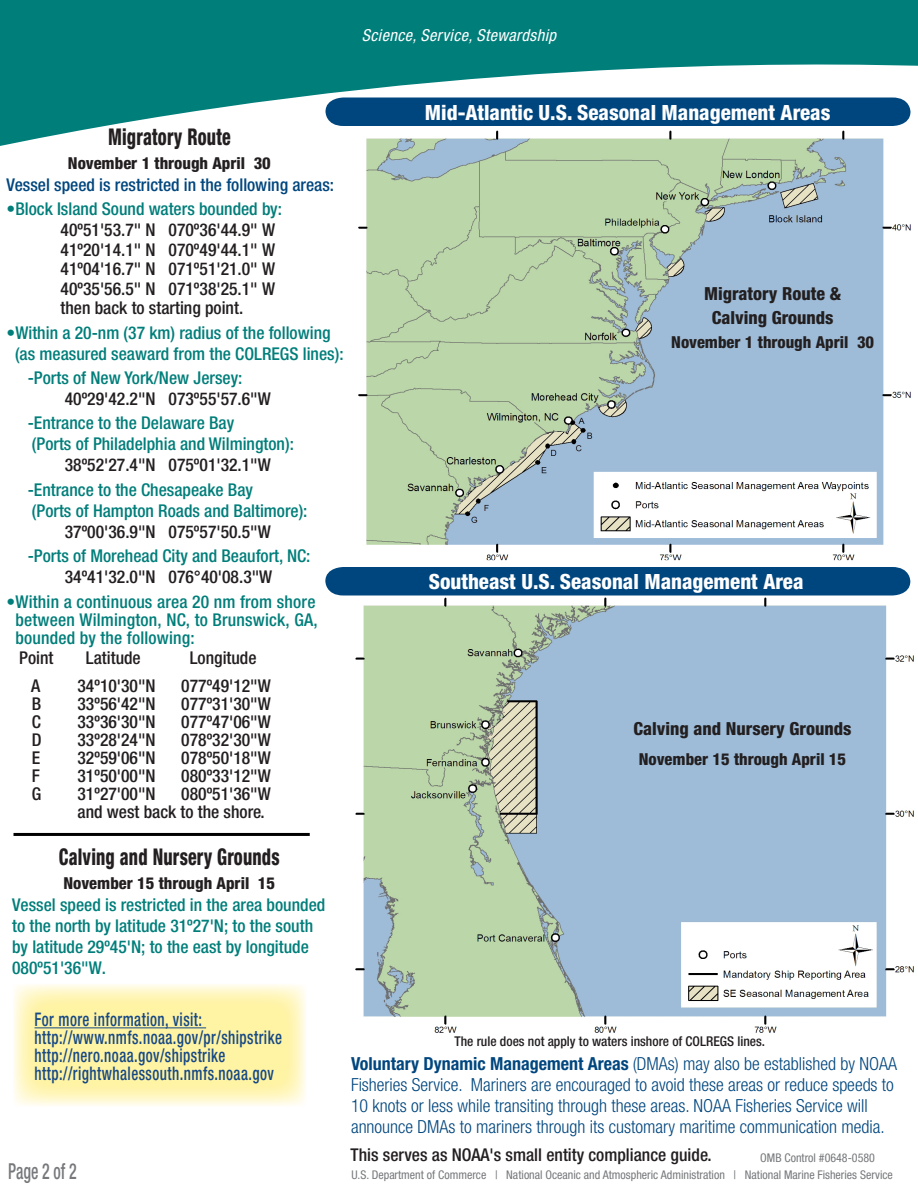
<style>
.page{position:relative;width:918px;height:1188px;background:#fff}
.page>*{position:absolute;margin:0;border:0;box-sizing:border-box;transform-origin:0 0}
.subhead{font:800 condensed 23.1px "Helvetica Neue LT Std";color:#231f20;scale:.77 1}
.subhead-2{font:500 condensed 22.05px "Helvetica Neue LT Std";color:#76787b;scale:.72 1}
.t1{font:800 condensed 21px "Helvetica Neue LT Std";letter-spacing:.005em;color:#fffeff}
.t2{font:500 condensed 18.75px/18px "Helvetica Neue LT Std";letter-spacing:.03em;color:#154884;scale:.8 1}
.subhead-3{font:300 condensed 18px "Helvetica Neue LT Std";color:#00467e}
.INTRO{font:800 condensed 18px "Helvetica Neue LT Std";color:#231f20}
.subhead-4{font:500 condensed 17.7px/21px "Helvetica Neue LT Std";color:#007e7a;text-align:center}
.body2{font:500 condensed 17.7px/21px "Helvetica Neue LT Std";color:#007e7a}
.INTRO-2{font:500 condensed 17.7px "Helvetica Neue LT Std";color:#231f20}
.body2-2{font:500 condensed 17.7px "Helvetica Neue LT Std";color:#231f20}
.subhead-5{font:500 condensed 17.7px "Helvetica Neue LT Std";color:#231f20}
.subhead-6{font:500 condensed 17.7px "Helvetica Neue LT Std";color:#00467e}
.INTRO-3{font:800 condensed 16.5px "Helvetica Neue LT Std";color:#231f20}
.t3{font:italic condensed 16.5px "Helvetica Neue LT Std";letter-spacing:.025em;color:#fff}
.t4{font:500 condensed 13.5px "Helvetica Neue LT Std";color:#231f20}
.t5{font:condensed 12px "Helvetica Neue LT Std";color:#76787b}
.s1{color:#231f20}
.s2{font-weight:700}
</style>
<div class="page">
<svg style="left:0;top:0;width:918px;height:146px;fill:#007e7a"></svg>
<img style="left:329px;top:94px;width:589px;height:466px">
<img style="left:355px;top:597px;width:559px;height:436px">
<svg style="left:16px;top:986px;width:288px;height:119px;background:#fef4b0"></svg>
<hr style="left:34px;top:1027px;width:172px;height:1px;background:#154884">
<div style="left:326px;top:98px;width:584px;height:28px;background:#00467e"></div>
<div style="left:325px;top:567px;width:585px;height:29px;background:#00467e"></div>
<hr style="left:14px;top:833px;width:296px;height:3px;background:#000">
<p class="t3" style="left:362px;top:26px;width:196px">Science, Service, Stewardship</p>
<p class="subhead" style="left:108px;top:123px;width:161px">Migratory Route</p>
<p class="INTRO-3" style="left:68px;top:153px;width:204px">November 1 through April 30</p>
<p class="subhead-6" style="left:7px;top:174px;width:329px">Vessel speed is restricted in the following areas:</p>
<p class="subhead-4" style="left:7px;top:198px;width:277px">•Block Island Sound waters bounded by:</p>
<p class="INTRO-2" style="left:61px;top:219px;width:216px">40º51'53.7" N 070º36'44.9" W</p>
<p class="INTRO-2" style="left:61px;top:239px;width:216px">41º20'14.1" N 070º49'44.1" W</p>
<p class="INTRO-2" style="left:61px;top:258px;width:216px">41º04'16.7" N 071º51'21.0" W</p>
<p class="INTRO-2" style="left:61px;top:278px;width:216px">40º35'56.5" N 071º38'25.1" W</p>
<p class="INTRO-2" style="left:61px;top:297px;width:184px">then back to starting point.</p>
<p class="body2" style="left:7px;top:322px;width:326px">•Within a 20-nm (37 km) radius of the following</p>
<p class="body2" style="left:15px;top:343px;width:330px">(as measured seaward from the COLREGS lines):</p>
<p class="body2" style="left:28px;top:367px;width:216px">-Ports of New York/New Jersey:</p>
<p class="subhead-5" style="left:65px;top:388px;width:208px">40º29'42.2"N 073º55'57.6"W</p>
<p class="subhead-4" style="left:28px;top:412px;width:208px">-Entrance to the Delaware Bay</p>
<p class="subhead-4" style="left:32px;top:433px;width:263px">(Ports of Philadelphia and Wilmington):</p>
<p class="subhead-5" style="left:65px;top:454px;width:208px">38º52'27.4"N 075º01'32.1"W</p>
<p class="subhead-4" style="left:28px;top:479px;width:227px">-Entrance to the Chesapeake Bay</p>
<p class="subhead-4" style="left:32px;top:500px;width:277px">(Ports of Hampton Roads and Baltimore):</p>
<p class="subhead-5" style="left:65px;top:521px;width:208px">37º00'36.9"N 075º57'50.5"W</p>
<p class="subhead-4" style="left:28px;top:545px;width:284px">-Ports of Morehead City and Beaufort, NC:<br><span class="s1">34º41'32.0"N 076°40'08.3"W</span></p>
<p class="subhead-4" style="left:7px;top:591px;width:310px">•Within a continuous area 20 nm from shore</p>
<p class="subhead-4" style="left:15px;top:609px;width:304px">between Wilmington, NC, to Brunswick, GA,</p>
<p class="subhead-4" style="left:15px;top:627px;width:181px">bounded by the following:</p>
<p class="INTRO-2" style="left:19px;top:647px;width:36px">Point</p>
<p class="INTRO-2" style="left:86px;top:647px;width:56px">Latitude</p>
<p class="INTRO-2" style="left:190px;top:647px;width:68px">Longitude</p>
<p class="INTRO-2" style="left:31px;top:675px;width:11px">A</p>
<p class="INTRO-2" style="left:78px;top:675px;width:80px">34º10'30"N</p>
<p class="INTRO-2" style="left:181px;top:675px;width:91px">077º49'12"W</p>
<p class="body2-2" style="left:32px;top:693px;width:11px">B</p>
<p class="body2-2" style="left:78px;top:693px;width:80px">33º56'42"N</p>
<p class="body2-2" style="left:181px;top:693px;width:91px">077º31'30"W</p>
<p class="body2-2" style="left:32px;top:711px;width:11px">C</p>
<p class="body2-2" style="left:78px;top:711px;width:80px">33º36'30"N</p>
<p class="body2-2" style="left:181px;top:711px;width:91px">077º47'06"W</p>
<p class="body2-2" style="left:32px;top:729px;width:11px">D</p>
<p class="body2-2" style="left:78px;top:729px;width:80px">33º28'24"N</p>
<p class="body2-2" style="left:181px;top:729px;width:91px">078º32'30"W</p>
<p class="body2-2" style="left:32px;top:747px;width:10px">E</p>
<p class="body2-2" style="left:78px;top:747px;width:80px">32º59'06"N</p>
<p class="body2-2" style="left:181px;top:747px;width:91px">078º50'18"W</p>
<p class="body2-2" style="left:32px;top:765px;width:10px">F</p>
<p class="body2-2" style="left:78px;top:765px;width:80px">31º50'00"N</p>
<p class="body2-2" style="left:181px;top:765px;width:91px">080º33'12"W</p>
<p class="body2-2" style="left:32px;top:783px;width:11px">G</p>
<p class="body2-2" style="left:78px;top:783px;width:80px">31º27'00"N</p>
<p class="body2-2" style="left:181px;top:783px;width:91px">080º51'36"W</p>
<p class="body2-2" style="left:78px;top:801px;width:189px">and west back to the shore.</p>
<p class="subhead" style="left:59px;top:842px;width:288px">Calving and Nursery Grounds</p>
<p class="INTRO-3" style="left:64px;top:873px;width:213px">November 15 through April 15</p>
<p class="body2" style="left:12px;top:894px;width:315px">Vessel speed is restricted in the area bounded to the north by latitude 31º27'N; to the south by latitude 29º45'N; to the east by longitude 080º51'36"W.</p>
<p class="t1" style="left:425px;top:100px;width:407px">Mid-Atlantic U.S. Seasonal Management Areas</p>
<p class="INTRO" style="left:704px;top:282px;width:139px">Migratory Route &amp;</p>
<p class="INTRO" style="left:712px;top:306px;width:123px">Calving Grounds</p>
<p class="INTRO-3" style="left:671px;top:332px;width:204px">November 1 through April 30</p>
<p class="t1" style="left:429px;top:568px;width:376px">Southeast U.S. Seasonal Management Area</p>
<p class="INTRO" style="left:634px;top:717px;width:219px">Calving and Nursery Grounds</p>
<p class="INTRO-3" style="left:639px;top:749px;width:209px">November 15 through April 15</p>
<p class="t2" style="left:34px;top:1010px;width:311px">For more information, visit: http://www.nmfs.noaa.gov/pr/shipstrike http://nero.noaa.gov/shipstrike http://rightwhalessouth.nmfs.noaa.gov</p>
<p class="subhead-2" style="left:8px;top:1158px;width:97px">Page 2 of 2</p>
<p class="t4" style="left:454px;top:1033px;width:312px">The rule does not apply to waters inshore of COLREGS lines.</p>
<p class="subhead-3" style="left:351px;top:1053px;width:548px"><span class="s2">Voluntary Dynamic Management Areas</span> (DMAs) may also be established by NOAA</p>
<p class="subhead-3" style="left:351px;top:1074px;width:544px">Fisheries Service. Mariners are encouraged to avoid these areas or reduce speeds to</p>
<p class="subhead-3" style="left:351px;top:1095px;width:518px">10 knots or less while transiting through these areas. NOAA Fisheries Service will</p>
<p class="subhead-3" style="left:351px;top:1116px;width:535px">announce DMAs to mariners through its customary maritime communication media.</p>
<p class="INTRO-2" style="left:351px;top:1144px;width:363px">This serves as NOAA's small entity compliance guide.</p>
<p class="t5" style="left:760px;top:1151px;width:116px">OMB Control #0648-0580</p>
<p class="t5" style="left:351px;top:1168px;width:543px">U.S. Department of Commerce | National Oceanic and Atmospheric Administration | National Marine Fisheries Service</p>
</div>
